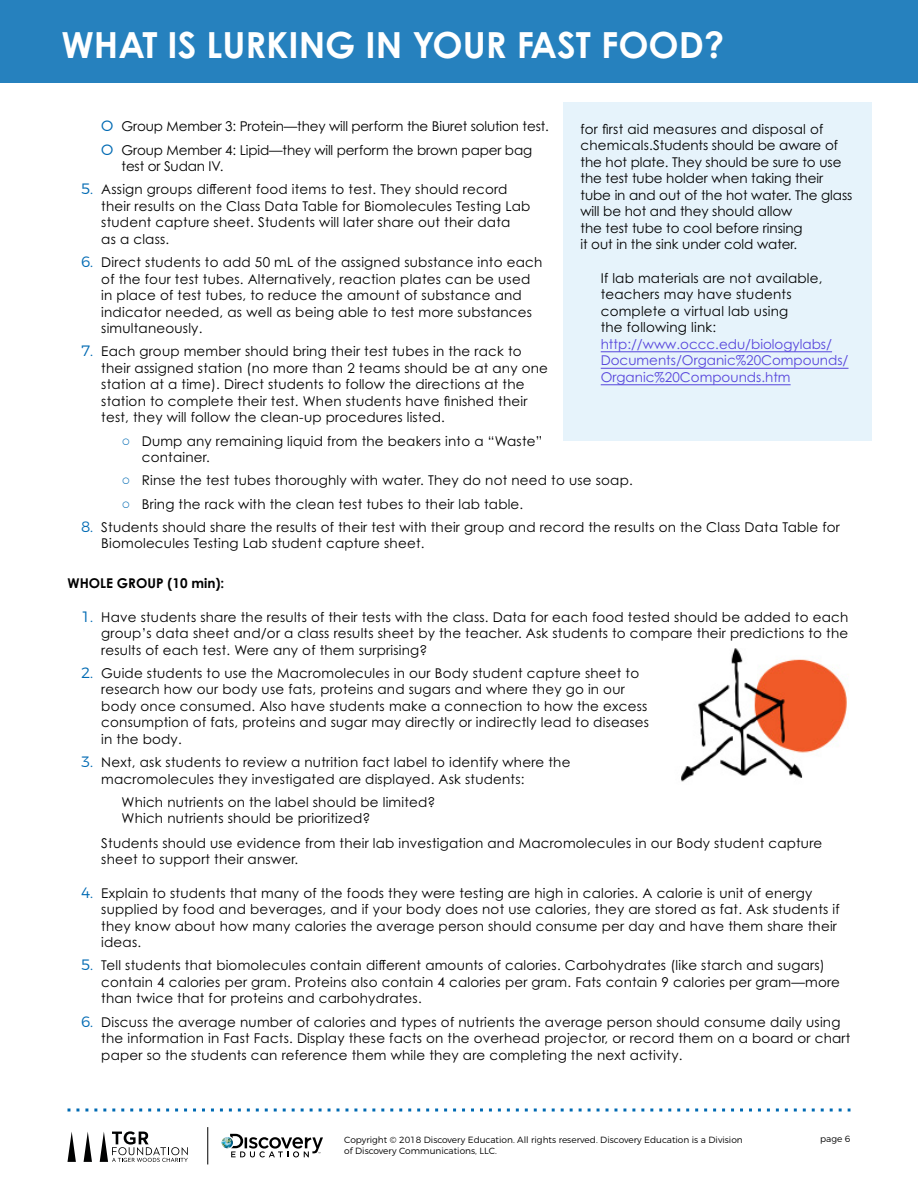
<style>
.page{position:relative;width:918px;height:1188px;background:#fff}
.page>*{position:absolute;margin:0;border:0;box-sizing:border-box;transform-origin:0 0}
.t1{font:700 36px "Century Gothic Pro";color:#fff}
.t2{font:13.5px/16.5px "Century Gothic Pro";letter-spacing:.015em;color:#000}
.t3{font:13.5px/16.5px "Century Gothic Pro";letter-spacing:-.005em;color:#000}
.t4{font:13.5px/23.2px "Century Gothic Pro";letter-spacing:-.01em;color:#000}
.t5{font:13.5px/16.5px "Century Gothic Pro";color:#5645dc}
.t6{font:700 13.5px "Century Gothic Pro";color:#000}
.t7{font:300 9px "Montserrat";color:#000}
.s1{font-family:"Montserrat";font-weight:300;font-size:15px;color:#006ab3}
.s2{font-family:"Arial";font-size:15px;color:#006ab3}
</style>
<div class="page">
<svg style="left:68px;top:1108px;width:782px;height:4px"></svg>
<div style="left:0;top:0;width:918px;height:83px;background:#2681be"></div>
<svg style="left:84px;top:1132px;width:8px;height:30px"></svg>
<svg style="left:67px;top:1132px;width:9px;height:30px"></svg>
<svg style="left:100px;top:1131px;width:88px;height:31px"></svg>
<svg style="left:222px;top:1134px;width:101px;height:23px"></svg>
<hr style="left:208px;top:1127px;width:1px;height:37px;background:#000">
<img style="left:681px;top:648px;width:167px;height:134px">
<div style="left:563px;top:102px;width:309px;height:339px;background:#e6f3fb"></div>
<hr style="left:601px;top:351px;width:231px;height:1px;background:#5645dc">
<hr style="left:601px;top:368px;width:248px;height:1px;background:#5645dc">
<hr style="left:601px;top:384px;width:190px;height:1px;background:#5645dc">
<h1 class="t1" style="left:62px;top:22px;width:664px">WHAT IS LURKING IN YOUR FAST FOOD?</h1>
<p class="t4" style="left:101px;top:115px;width:449px"><span class="s1">O</span> Group Member 3: Protein—they will perform the Biuret solution test.<br><span class="s1">O</span> Group Member 4: Lipid—they will perform the brown paper bag</p>
<p class="t4" style="left:122px;top:155px;width:104px">test or Sudan IV.</p>
<p class="t2" style="left:101px;top:181px;width:431px;text-indent:-20px"><span class="s1">5.</span> Assign groups different food items to test. They should record their results on the Class Data Table for Biomolecules Testing Lab student capture sheet. Students will later share out their data<br>as a class.</p>
<p class="t2" style="left:101px;top:254px;width:442px;text-indent:-20px"><span class="s1">6.</span> Direct students to add 50 mL of the assigned substance into each of the four test tubes. Alternatively, reaction plates can be used in place of test tubes, to reduce the amount of substance and indicator needed, as well as being able to test more substances simultaneously.</p>
<p class="t2" style="left:101px;top:343px;width:448px;text-indent:-20px"><span class="s1">7.</span> Each group member should bring their test tubes in the rack to their assigned station (no more than 2 teams should be at any one station at a time). Direct students to follow the directions at the station to complete their test. When students have finished their test, they will follow the clean-up procedures listed.</p>
<p class="t2" style="left:142px;top:432px;width:402px;text-indent:-20px"><span class="s2">○</span> Dump any remaining liquid from the beakers into a “Waste” container.</p>
<p class="t2" style="left:122px;top:472px;width:513px"><span class="s2">○</span> Rinse the test tubes thoroughly with water. They do not need to use soap.</p>
<p class="t2" style="left:122px;top:495px;width:403px"><span class="s2">○</span> Bring the rack with the clean test tubes to their lab table.</p>
<p class="t2" style="left:101px;top:519px;width:740px;text-indent:-20px"><span class="s1">8.</span> Students should share the results of their test with their group and record the results on the Class Data Table for<br>Biomolecules Testing Lab student capture sheet.</p>
<p class="t6" style="left:68px;top:575px;width:158px">WHOLE GROUP (10 min):</p>
<p class="t2" style="left:101px;top:608px;width:748px;text-align:justify;text-indent:-20px"><span class="s1">1.</span> Have students share the results of their tests with the class. Data for each food tested should be added to each group’s data sheet and/or a class results sheet by the teacher. Ask students to compare their predictions to the results of each test. Were any of them surprising?</p>
<p class="t2" style="left:101px;top:665px;width:549px;text-indent:-20px"><span class="s1">2.</span> Guide students to use the Macromolecules in our Body student capture sheet to research how our body use fats, proteins and sugars and where they go in our body once consumed. Also have students make a connection to how the excess consumption of fats, proteins and sugar may directly or indirectly lead to diseases in the body.</p>
<p class="t2" style="left:101px;top:754px;width:471px;text-indent:-20px"><span class="s1">3.</span> Next, ask students to review a nutrition fact label to identify where the macromolecules they investigated are displayed. Ask students:</p>
<p class="t2" style="left:122px;top:794px;width:316px">Which nutrients on the label should be limited?<br>Which nutrients should be prioritized?</p>
<p class="t2" style="left:101px;top:834px;width:723px">Students should use evidence from their lab investigation and Macromolecules in our Body student capture sheet to support their answer.</p>
<p class="t2" style="left:101px;top:884px;width:740px;text-indent:-20px"><span class="s1">4.</span> Explain to students that many of the foods they were testing are high in calories. A calorie is unit of energy supplied by food and beverages, and if your body does not use calories, they are stored as fat. Ask students if they know about how many calories the average person should consume per day and have them share their ideas.</p>
<p class="t2" style="left:101px;top:957px;width:740px;text-indent:-20px"><span class="s1">5.</span> Tell students that biomolecules contain different amounts of calories. Carbohydrates (like starch and sugars) contain 4 calories per gram. Proteins also contain 4 calories per gram. Fats contain 9 calories per gram—more than twice that for proteins and carbohydrates.</p>
<p class="t2" style="left:101px;top:1013px;width:751px;text-indent:-20px"><span class="s1">6.</span> Discuss the average number of calories and types of nutrients the average person should consume daily using the information in Fast Facts. Display these facts on the overhead projector, or record them on a board or chart paper so the students can reference them while they are completing the next activity.</p>
<p class="t3" style="left:580px;top:121px;width:274px">for first aid measures and disposal of chemicals.Students should be aware of the hot plate. They should be sure to use the test tube holder when taking their tube in and out of the hot water. The glass will be hot and they should allow<br>the test tube to cool before rinsing<br>it out in the sink under cold water.</p>
<p class="t2" style="left:601px;top:269px;width:223px">If lab materials are not available, teachers may have students complete a virtual lab using<br>the following link:</p>
<p class="t5" style="left:601px;top:335px;width:249px">http://www.occc.edu/biologylabs/<br>Documents/Organic%20Compounds/<br>Organic%20Compounds.htm</p>
<p class="t7" style="left:344px;top:1134px;width:400px">Copyright © 2018 Discovery Education. All rights reserved. Discovery Education is a Division</p>
<p class="t7" style="left:820px;top:1133px;width:32px">page 6</p>
<p class="t7" style="left:344px;top:1145px;width:154px">of Discovery Communications, LLC.</p>
</div>
